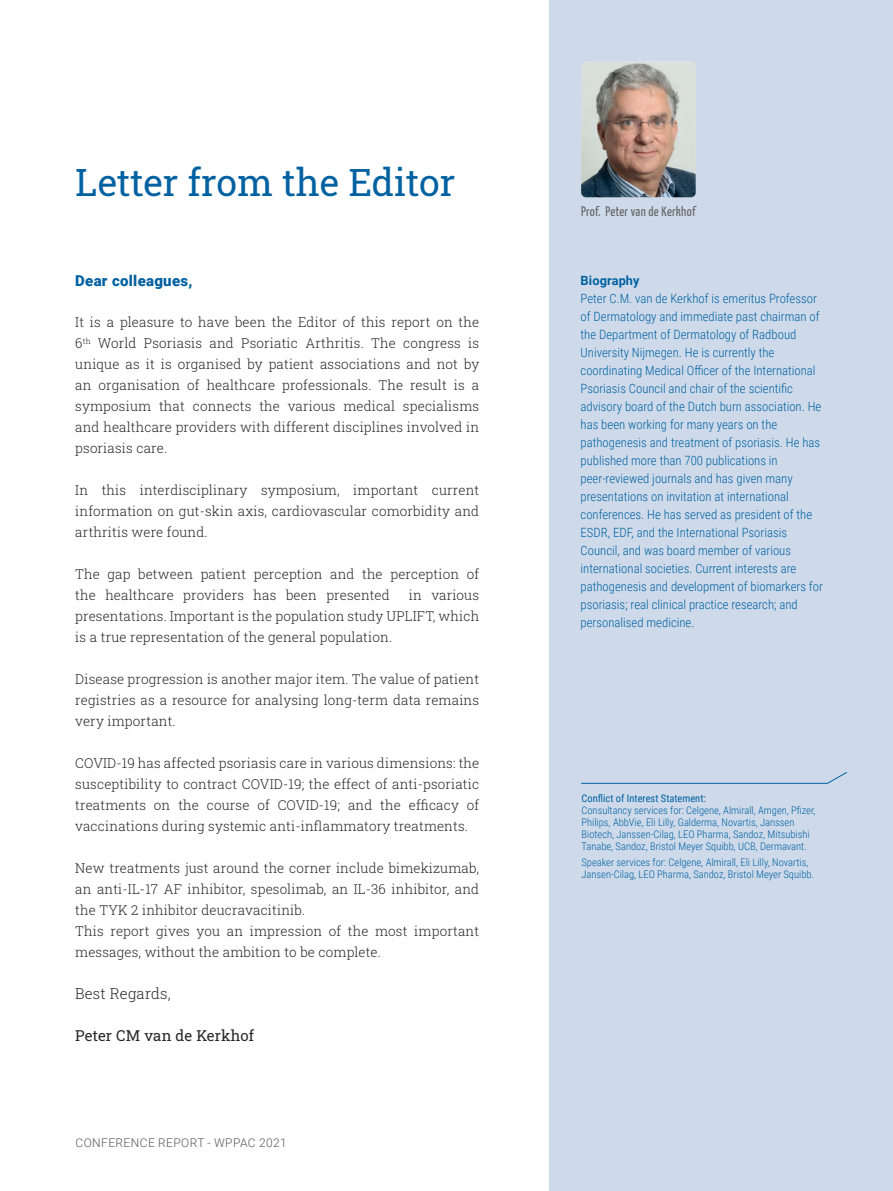
<style>
.page{position:relative;width:893px;height:1191px;background:#fff}
.page>*{position:absolute;margin:0;border:0;box-sizing:border-box;transform-origin:0 0}
.t1{font:37.5px "Roboto Slab";color:#0061a1}
.t2{font:15px "Roboto Slab";letter-spacing:.01em;color:#282829}
.t3{font:900 15px "Roboto";letter-spacing:.02em;color:#0061a1}
.t4{font:300 15px "Roboto Slab";letter-spacing:.01em;color:#282829}
.t5{font:300 13.5px/21px "Roboto Slab";letter-spacing:.01em;color:#282829;text-align:justify}
.t6{font:200 13.5px "Yanone Kaffeesatz";letter-spacing:.02em;color:#646567}
.t7{font:300 12.75px/18px "Roboto Condensed";color:#0061a1}
.t8{font:700 12.75px "Roboto";letter-spacing:.01em;color:#0061a1}
.t9{font:300 12px "Roboto";letter-spacing:.035em;color:#58585a}
.t10{font:300 10.5px/12px "Roboto Condensed";color:#0061a1}
.t11{font:10.5px "Roboto Condensed";color:#0061a1}
</style>
<div class="page">
<div style="left:549px;top:0;width:344px;height:1191px;background:#cedaea"></div>
<img style="left:581px;top:61px;width:115px;height:136px">
<svg style="left:581px;top:772px;width:266px;height:12px"></svg>
<h1 class="t1" style="left:75px;top:156px;width:382px">Letter from the Editor</h1>
<p class="t3" style="left:75px;top:270px;width:119px">Dear colleagues,</p>
<p class="t5" style="left:75px;top:311px;width:405px">It is a pleasure to have been the Editor of this report on the 6<sup>th</sup> World Psoriasis and Psoriatic Arthritis. The congress is unique as it is organised by patient associations and not by an organisation of healthcare professionals. The result is a symposium that connects the various medical specialisms and healthcare providers with different disciplines involved in psoriasis care.</p>
<p class="t5" style="left:75px;top:479px;width:405px">In this interdisciplinary symposium, important current information on gut-skin axis, cardiovascular comorbidity and arthritis were found.</p>
<p class="t5" style="left:75px;top:563px;width:405px">The gap between patient perception and the perception of the healthcare providers has been presented</p>
<p class="t5" style="left:75px;top:584px;width:405px;text-indent:333px">in various presentations. Important is the population study UPLIFT, which is a true representation of the general population.</p>
<p class="t5" style="left:75px;top:668px;width:405px">Disease progression is another major item. The value of patient registries as a resource for analysing long-term data remains very important.</p>
<p class="t5" style="left:75px;top:752px;width:405px">COVID-19 has affected psoriasis care in various dimensions: the susceptibility to contract COVID-19; the effect of anti-psoriatic treatments on the course of COVID-19; and the efficacy of vaccinations during systemic anti-inflammatory treatments.</p>
<p class="t5" style="left:75px;top:857px;width:405px;text-align:left">New treatments just around the corner include bimekizumab, an anti-IL-17 AF inhibitor, spesolimab, an IL-36 inhibitor, and the TYK 2 inhibitor deucravacitinib.<br>This report gives you an impression of the most important messages, without the ambition to be complete.</p>
<p class="t4" style="left:75px;top:983px;width:97px">Best Regards,</p>
<p class="t2" style="left:75px;top:1025px;width:180px">Peter CM van de Kerkhof</p>
<p class="t9" style="left:75px;top:1134px;width:213px">CONFERENCE REPORT - WPPAC 2021</p>
<p class="t6" style="left:581px;top:202px;width:116px">Prof. Peter van de Kerkhof</p>
<p class="t8" style="left:581px;top:272px;width:61px">Biography</p>
<p class="t7" style="left:581px;top:289px;width:244px">Peter C.M. van de Kerkhof is emeritus Professor of Dermatology and immediate past chairman of the Department of Dermatology of Radboud University Nijmegen. He is currently the coordinating Medical Officer of the International Psoriasis Council and chair of the scientific advisory board of the Dutch burn association. He has been working for many years on the pathogenesis and treatment of psoriasis. He has published more than 700 publications in peer-reviewed journals and has given many presentations on invitation at international conferences. He has served as president of the ESDR, EDF, and the International Psoriasis Council, and was board member of various international societies. Current interests are pathogenesis and development of biomarkers for psoriasis; real clinical practice research; and personalised medicine.</p>
<p class="t11" style="left:581px;top:791px;width:126px">Conflict of Interest Statement:</p>
<p class="t10" style="left:581px;top:804px;width:236px">Consultancy services for: Celgene, Almirall, Amgen, Pfizer, Philips, AbbVie, Eli Lilly, Galderma, Novartis, Janssen Biotech, Janssen-Cilag, LEO Pharma, Sandoz, Mitsubishi Tanabe, Sandoz, Bristol Meyer Squibb, UCB, Dermavant.</p>
<p class="t10" style="left:581px;top:856px;width:234px">Speaker services for: Celgene, Almirall, Eli Lilly, Novartis,<br>Jansen-Cilag, LEO Pharma, Sandoz, Bristol Meyer Squibb.</p>
</div>
